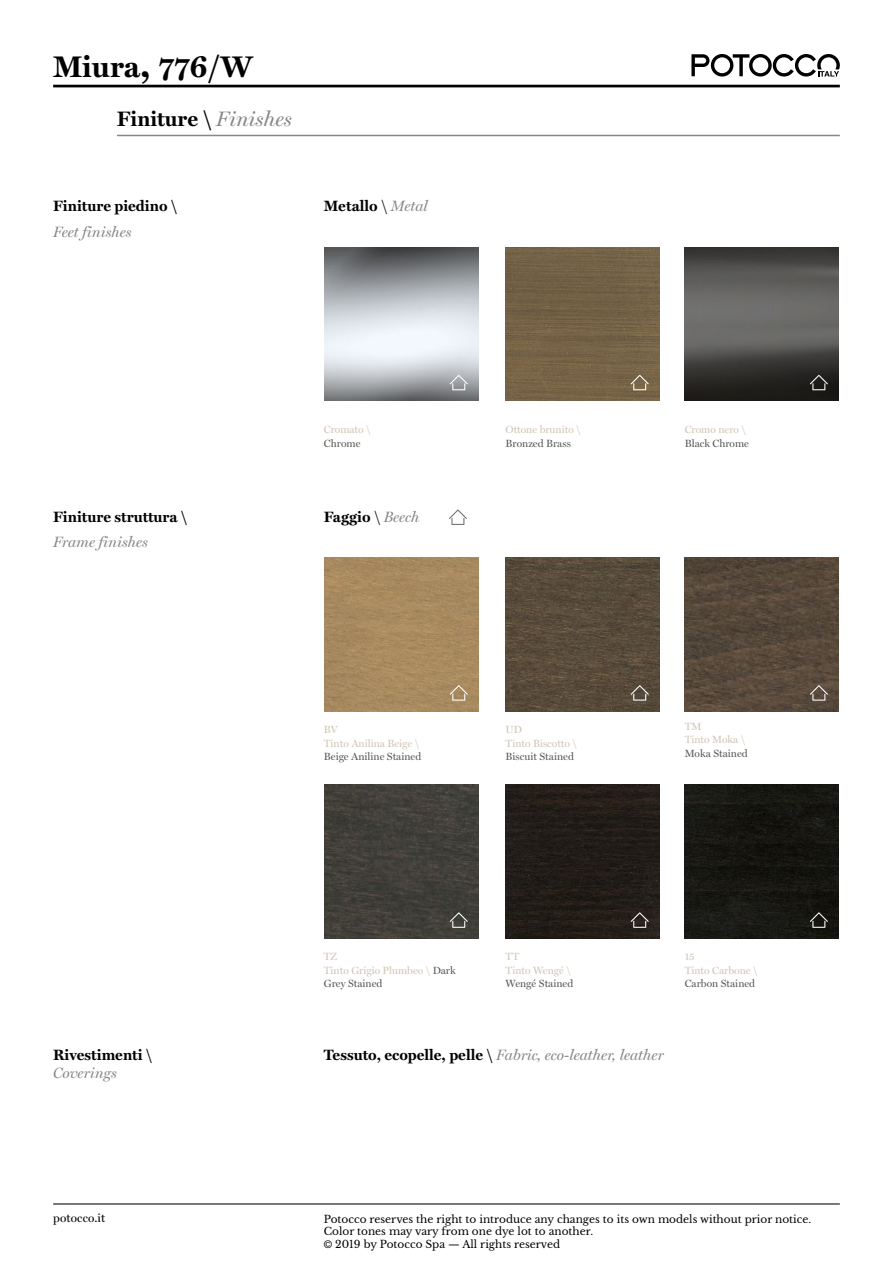
<style>
.page{position:relative;width:893px;height:1263px;background:#fff}
.page>*{position:absolute;margin:0;border:0;box-sizing:border-box;transform-origin:0 0}
.t1{font:700 30px "Miller Text";color:#000}
.t2{font:700 21px "Miller Text";color:#000}
.t3{font:italic 15px "Miller Display";color:#878787}
.t4{font:700 15px "Miller Text";color:#000}
.t5{font:12px "Miller Display";letter-spacing:.015em;color:#000}
.t6{font:10.5px/12.6px "Libre Baskerville";color:#000}
.t7{font:10.5px/13.5px "Miller Display";color:#cfc4b2}
.t8{font:10.5px "Miller Display";color:#575756}
.s1{font-size:36px}
.s2{font-family:"Miller Display";font-weight:400;font-style:italic;color:#878787}
.s3{font-family:"Miller Display";font-weight:400}
.s4{color:#575756}
.s5{font-family:"Miller Text";font-weight:700;font-style:normal;color:#000}
.s6{font-family:"Helvetica Neue LT Std"}
</style>
<div class="page">
<svg style="left:449px;top:509px;width:18px;height:16px"></svg>
<img style="left:506px;top:557px;width:153px;height:154px">
<img style="left:506px;top:785px;width:153px;height:153px">
<img style="left:325px;top:557px;width:153px;height:154px">
<img style="left:325px;top:785px;width:153px;height:153px">
<img style="left:685px;top:557px;width:153px;height:154px">
<img style="left:685px;top:785px;width:153px;height:153px">
<svg style="left:450px;top:685px;width:18px;height:16px"></svg>
<svg style="left:450px;top:912px;width:18px;height:16px"></svg>
<svg style="left:631px;top:685px;width:18px;height:16px"></svg>
<svg style="left:631px;top:912px;width:18px;height:16px"></svg>
<svg style="left:810px;top:685px;width:18px;height:16px"></svg>
<svg style="left:810px;top:912px;width:18px;height:16px"></svg>
<img style="left:506px;top:247px;width:153px;height:154px">
<img style="left:325px;top:247px;width:153px;height:154px">
<img style="left:685px;top:247px;width:153px;height:154px">
<svg style="left:450px;top:375px;width:18px;height:15px"></svg>
<svg style="left:631px;top:375px;width:18px;height:15px"></svg>
<svg style="left:810px;top:375px;width:18px;height:15px"></svg>
<hr style="left:117px;top:135px;width:723px;height:1px;background:#878787">
<hr style="left:53px;top:1203px;width:787px;height:1px;background:#000">
<hr style="left:53px;top:85px;width:787px;height:2px;background:#000">
<svg style="left:691px;top:54px;width:149px;height:23px"></svg>
<h1 class="t1" style="left:53px;top:49px;width:201px">Miura<span class="s1">,</span> 776/W</h1>
<h2 class="t2" style="left:117px;top:107px;width:176px">Finiture \ <span class="s2">Finishes</span></h2>
<h3 class="t4" style="left:53px;top:197px;width:126px">Finiture piedino \</h3>
<h3 class="t3" style="left:53px;top:223px;width:80px">Feet finishes</h3>
<h3 class="t4" style="left:324px;top:197px;width:106px">Metallo <span class="s3">\</span> <span class="s2">Metal</span></h3>
<h3 class="t4" style="left:53px;top:508px;width:136px">Finiture struttura \</h3>
<h3 class="t3" style="left:53px;top:533px;width:96px">Frame finishes</h3>
<p class="t7" style="left:324px;top:423px;width:48px">Cromato \</p>
<p class="t8" style="left:324px;top:437px;width:38px">Chrome</p>
<h3 class="t4" style="left:324px;top:508px;width:97px">Faggio <span class="s3">\</span> <span class="s2">Beech</span></h3>
<p class="t7" style="left:324px;top:723px;width:97px">BV<br>Tinto Anilina Beige \</p>
<p class="t8" style="left:324px;top:750px;width:99px">Beige Aniline Stained</p>
<p class="t7" style="left:506px;top:423px;width:77px">Ottone brunito \</p>
<p class="t8" style="left:506px;top:437px;width:67px">Bronzed Brass</p>
<p class="t7" style="left:506px;top:723px;width:73px">UD<br>Tinto Biscotto \</p>
<p class="t8" style="left:506px;top:750px;width:70px">Biscuit Stained</p>
<p class="t7" style="left:685px;top:423px;width:63px">Cromo nero \</p>
<p class="t8" style="left:685px;top:437px;width:66px">Black Chrome</p>
<p class="t7" style="left:685px;top:719px;width:62px">TM<br>Tinto Moka \</p>
<p class="t8" style="left:685px;top:747px;width:64px">Moka Stained</p>
<h3 class="t4" style="left:53px;top:1046px;width:101px">Rivestimenti \</h3>
<h3 class="t3" style="left:53px;top:1064px;width:65px">Coverings</h3>
<p class="t7" style="left:324px;top:950px;width:133px">TZ<br>Tinto Grigio Plumbeo \ <span class="s4">Dark<br>Grey Stained</span></p>
<p class="t7" style="left:506px;top:950px;width:67px">TT<br>Tinto Wengé \</p>
<p class="t8" style="left:506px;top:978px;width:69px">Wengé Stained</p>
<p class="t7" style="left:685px;top:950px;width:74px">15<br>Tinto Carbone \</p>
<p class="t8" style="left:685px;top:978px;width:72px">Carbon Stained</p>
<h3 class="t3" style="left:324px;top:1046px;width:341px"><span class="s5">Tessuto, ecopelle, pelle \</span> Fabric, eco-leather, leather</h3>
<p class="t5" style="left:53px;top:1210px;width:54px">potocco.it</p>
<p class="t6" style="left:324px;top:1212px;width:489px">Potocco reserves the right to introduce any changes to its own models without prior notice.<br>Color tones may vary from one dye lot to another.<br><span class="s6">©</span> 2019 by Potocco Spa — All rights reserved</p>
</div>
